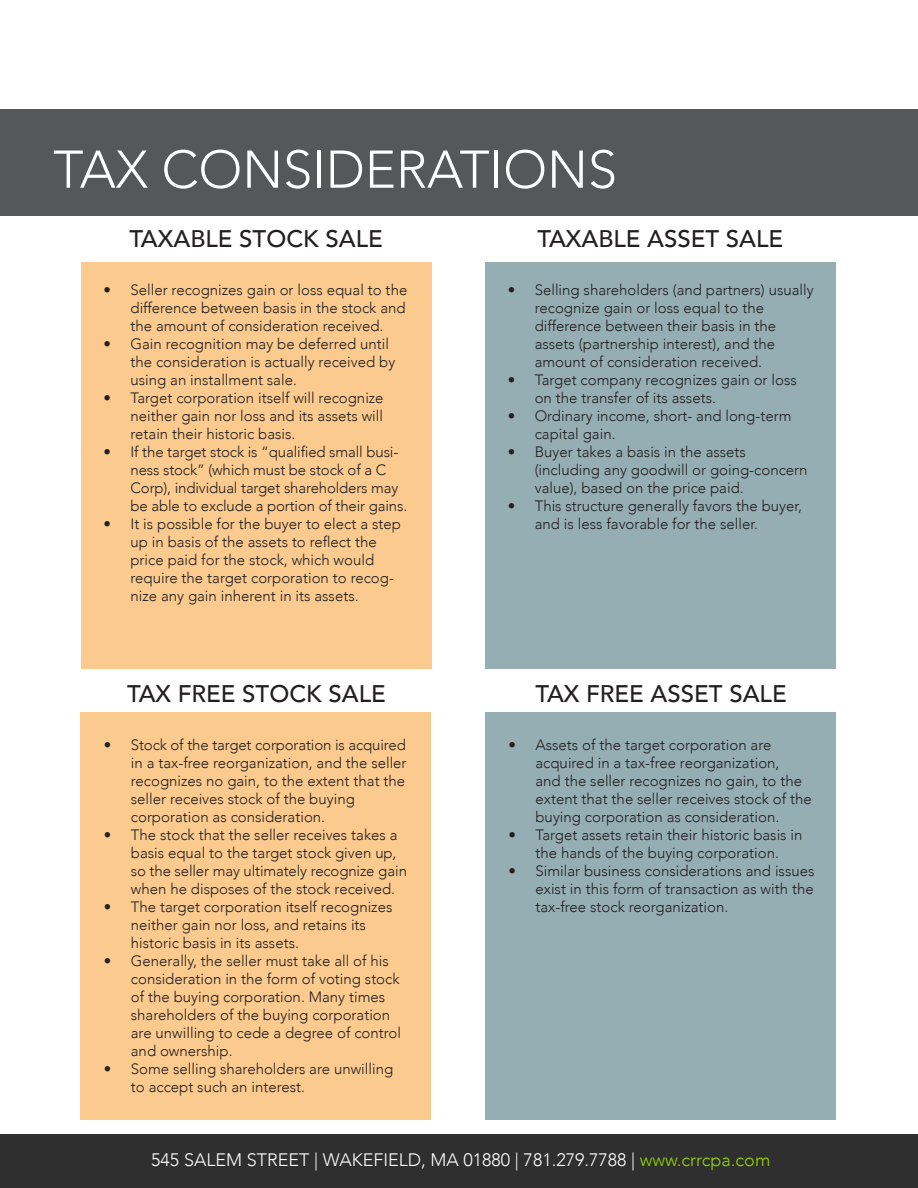
<style>
.page{position:relative;width:918px;height:1188px;background:#fff}
.page>*{position:absolute;margin:0;border:0;box-sizing:border-box;transform-origin:0 0}
.t1{font:300 52.5px "Avenir";color:#fff}
.t2{font:500 24px "Avenir";color:#231f20}
.t3{font:300 18px "Avenir";color:#fff}
.t4{font:300 15px/18px "Avenir";color:#231f20}
.s1{color:#97d700}
</style>
<div class="page">
<div style="left:0;top:109px;width:918px;height:106px;background:#565759"></div>
<div style="left:0;top:1135px;width:918px;height:53px;background:#2e2f2e"></div>
<div style="left:81px;top:262px;width:351px;height:407px;background:#fbca8e"></div>
<div style="left:485px;top:262px;width:351px;height:407px;background:#95aeb3"></div>
<div style="left:80px;top:712px;width:351px;height:408px;background:#fbca8e"></div>
<div style="left:485px;top:712px;width:351px;height:408px;background:#95aeb3"></div>
<p class="t1" style="left:53px;top:139px;width:565px">TAX CONSIDERATIONS</p>
<p class="t2" style="left:129px;top:218px;width:255px">TAXABLE STOCK SALE</p>
<p class="t4" style="left:130px;top:281px;width:278px;text-align:justify;text-indent:-27px">• Seller recognizes gain or loss equal to the difference between basis in the stock and the amount of consideration received.</p>
<p class="t4" style="left:130px;top:335px;width:266px;text-indent:-27px">• Gain recognition may be deferred until the consideration is actually received by using an installment sale.</p>
<p class="t4" style="left:130px;top:389px;width:255px;text-align:justify;text-indent:-27px">• Target corporation itself will recognize neither gain nor loss and its assets will retain their historic basis.</p>
<p class="t4" style="left:130px;top:443px;width:278px;text-indent:-27px">• If the target stock is “qualified small busi&shy;ness stock” (which must be stock of a C Corp), individual target shareholders may be able to exclude a portion of their gains.</p>
<p class="t4" style="left:130px;top:515px;width:272px;text-indent:-27px">• It is possible for the buyer to elect a step up in basis of the assets to reflect the price paid for the stock, which would require the target corporation to recog&shy;nize any gain inherent in its assets.</p>
<p class="t2" style="left:127px;top:673px;width:260px">TAX FREE STOCK SALE</p>
<p class="t4" style="left:131px;top:736px;width:277px;text-indent:-27px">• Stock of the target corporation is acquired in a tax-free reorganization, and the seller recognizes no gain, to the extent that the seller receives stock of the buying corporation as consideration.</p>
<p class="t4" style="left:131px;top:826px;width:278px;text-indent:-27px">• The stock that the seller receives takes a basis equal to the target stock given up, so the seller may ultimately recognize gain when he disposes of the stock received.</p>
<p class="t4" style="left:131px;top:898px;width:263px;text-indent:-27px">• The target corporation itself recognizes neither gain nor loss, and retains its historic basis in its assets.</p>
<p class="t4" style="left:131px;top:952px;width:272px;text-indent:-27px">• Generally, the seller must take all of his consideration in the form of voting stock of the buying corporation. Many times shareholders of the buying corporation are unwilling to cede a degree of control and ownership.</p>
<p class="t4" style="left:131px;top:1060px;width:264px;text-indent:-27px">• Some selling shareholders are unwilling to accept such an interest.</p>
<p class="t2" style="left:537px;top:218px;width:247px">TAXABLE ASSET SALE</p>
<p class="t4" style="left:535px;top:281px;width:280px;text-indent:-27px">• Selling shareholders (and partners) usually recognize gain or loss equal to the difference between their basis in the assets (partnership interest), and the amount of consideration received.</p>
<p class="t4" style="left:535px;top:371px;width:264px;text-indent:-27px">• Target company recognizes gain or loss on the transfer of its assets.</p>
<p class="t4" style="left:535px;top:407px;width:258px;text-indent:-27px">• Ordinary income, short- and long-term capital gain.</p>
<p class="t4" style="left:535px;top:443px;width:274px;text-indent:-27px">• Buyer takes a basis in the assets (including any goodwill or going-concern value), based on the price paid.</p>
<p class="t4" style="left:535px;top:497px;width:269px;text-indent:-27px">• This structure generally favors the buyer, and is less favorable for the seller.</p>
<p class="t2" style="left:536px;top:673px;width:253px">TAX FREE ASSET SALE</p>
<p class="t4" style="left:536px;top:736px;width:278px;text-indent:-27px">• Assets of the target corporation are acquired in a tax-free reorganization,<br>and the seller recognizes no gain, to the extent that the seller receives stock of the buying corporation as consideration.</p>
<p class="t4" style="left:508px;top:826px;width:296px;text-align:center">• Target assets retain their historic basis in the hands of the buying corporation.</p>
<p class="t4" style="left:536px;top:862px;width:280px;text-align:justify;text-indent:-27px">• Similar business considerations and issues exist in this form of transaction as with the tax-free stock reorganization.</p>
<p class="t3" style="left:151px;top:1149px;width:621px">545 SALEM STREET | WAKEFIELD, MA 01880 | 781.279.7788 | <span class="s1">www.crrcpa.com</span></p>
</div>
